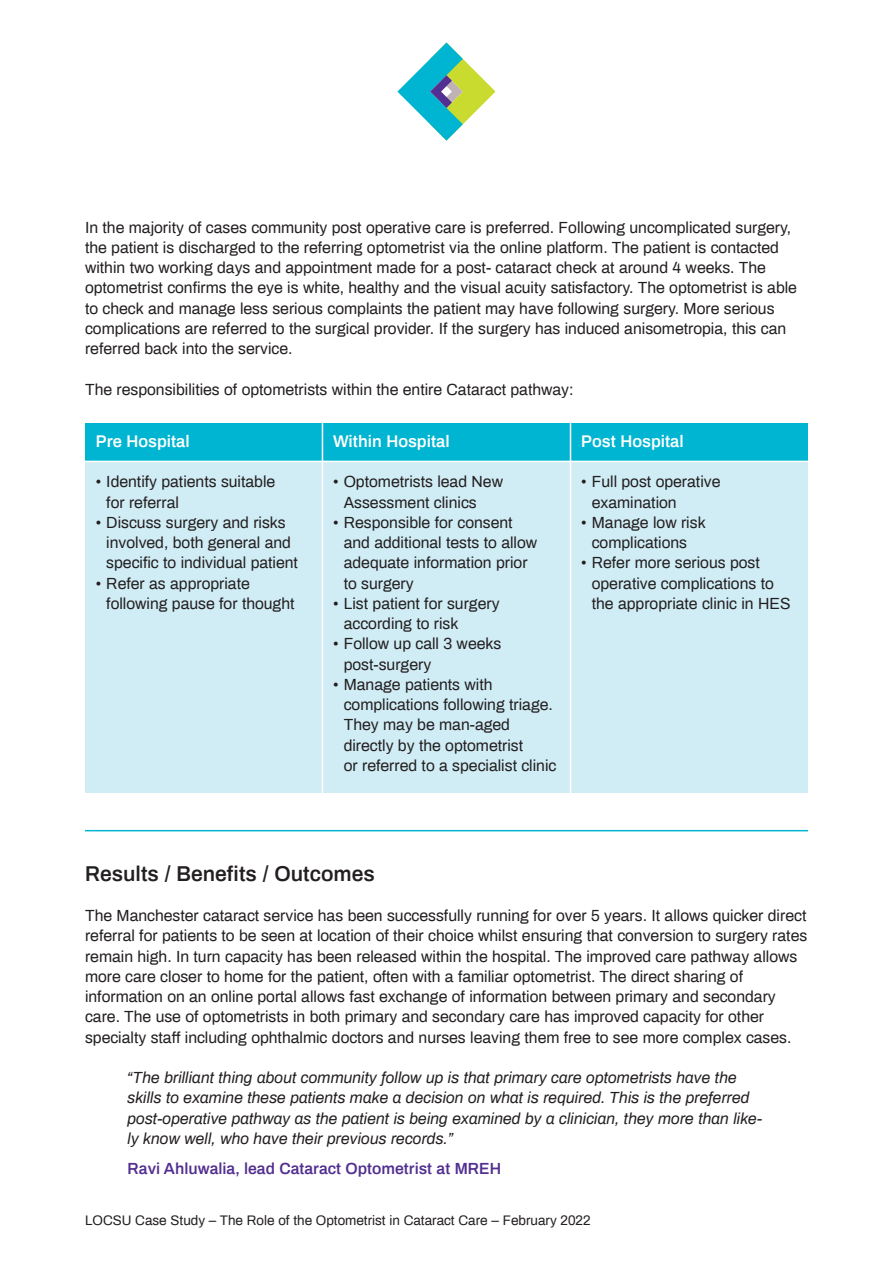
<style>
.page{position:relative;width:893px;height:1263px;background:#fff}
.page>*{position:absolute;margin:0;border:0;box-sizing:border-box;transform-origin:0 0}
.t1{font:600 21px "Archivo";color:#231f20}
.t2{font:600 16.5px "Archivo";color:#fff}
.t3{font:15.75px/20.2px "Archivo";color:#231f20}
.t4{font:italic 15.75px/20.2px "Archivo";color:#231f20}
.t5{font:600 15.75px "Archivo";color:#522f90}
.t6{font:13.5px "Archivo";color:#231f20}
</style>
<div class="page">
<svg style="left:397px;top:43px;width:99px;height:98px"></svg>
<div style="left:85px;top:423px;width:723px;height:38px;background:#00b5d1"></div>
<div style="left:85px;top:461px;width:723px;height:332px;background:#d0ecf4"></div>
<hr style="left:322px;top:423px;width:1px;height:370px;background:#fff">
<hr style="left:570px;top:423px;width:1px;height:370px;background:#fff">
<hr style="left:85px;top:461px;width:723px;height:1px;background:#fff">
<hr style="left:85px;top:830px;width:723px;height:1px;background:#00b5d1">
<p class="t3" style="left:85px;top:216px;width:713px">In the majority of cases community post operative care is preferred. Following uncomplicated surgery, the patient is discharged to the referring optometrist via the online platform. The patient is contacted within two working days and appointment made for a post- cataract check at around 4 weeks. The optometrist confirms the eye is white, healthy and the visual acuity satisfactory. The optometrist is able to check and manage less serious complaints the patient may have following surgery. More serious complications are referred to the surgical provider. If the surgery has induced anisometropia, this can referred back into the service.</p>
<p class="t3" style="left:85px;top:378px;width:490px">The responsibilities of optometrists within the entire Cataract pathway:</p>
<p class="t2" style="left:96px;top:430px;width:96px">Pre Hospital</p>
<p class="t3" style="left:96px;top:471px;width:181px">• Identify patients suitable</p>
<p class="t3" style="left:106px;top:491px;width:74px">for referral</p>
<p class="t3" style="left:96px;top:511px;width:192px">• Discuss surgery and risks</p>
<p class="t3" style="left:106px;top:532px;width:186px">involved, both general and</p>
<p class="t3" style="left:106px;top:552px;width:193px">specific to individual patient</p>
<p class="t3" style="left:96px;top:572px;width:156px">• Refer as appropriate</p>
<p class="t3" style="left:106px;top:592px;width:190px">following pause for thought</p>
<p class="t2" style="left:333px;top:430px;width:118px">Within Hospital</p>
<p class="t3" style="left:333px;top:471px;width:171px">• Optometrists lead New</p>
<p class="t3" style="left:344px;top:491px;width:135px">Assessment clinics</p>
<p class="t3" style="left:333px;top:511px;width:181px">• Responsible for consent</p>
<p class="t3" style="left:344px;top:532px;width:195px">and additional tests to allow</p>
<p class="t3" style="left:344px;top:552px;width:185px">adequate information prior</p>
<p class="t3" style="left:344px;top:572px;width:72px">to surgery</p>
<p class="t3" style="left:333px;top:592px;width:168px">• List patient for surgery</p>
<p class="t3" style="left:344px;top:613px;width:116px">according to risk</p>
<p class="t3" style="left:333px;top:633px;width:170px">• Follow up call 3 weeks</p>
<p class="t3" style="left:344px;top:653px;width:89px">post-surgery</p>
<p class="t3" style="left:333px;top:673px;width:161px">• Manage patients with</p>
<p class="t3" style="left:344px;top:694px;width:211px">complications following triage.</p>
<p class="t3" style="left:344px;top:714px;width:168px">They may be man-aged</p>
<p class="t3" style="left:344px;top:734px;width:181px">directly by the optometrist</p>
<p class="t3" style="left:344px;top:754px;width:214px">or referred to a specialist clinic</p>
<p class="t2" style="left:581px;top:430px;width:104px">Post Hospital</p>
<p class="t3" style="left:581px;top:471px;width:141px">• Full post operative</p>
<p class="t3" style="left:592px;top:491px;width:86px">examination</p>
<p class="t3" style="left:581px;top:511px;width:126px">• Manage low risk</p>
<p class="t3" style="left:592px;top:532px;width:97px">complications</p>
<p class="t3" style="left:581px;top:552px;width:180px">• Refer more serious post</p>
<p class="t3" style="left:592px;top:572px;width:184px">operative complications to</p>
<p class="t3" style="left:592px;top:592px;width:200px">the appropriate clinic in HES</p>
<p class="t1" style="left:85px;top:859px;width:291px">Results / Benefits / Outcomes</p>
<p class="t3" style="left:85px;top:905px;width:724px">The Manchester cataract service has been successfully running for over 5 years. It allows quicker direct referral for patients to be seen at location of their choice whilst ensuring that conversion to surgery rates remain high. In turn capacity has been released within the hospital. The improved care pathway allows more care closer to home for the patient, often with a familiar optometrist. The direct sharing of</p>
<p class="t3" style="left:85px;top:986px;width:692px">information on an online portal allows fast exchange of information between primary and secondary care. The use of optometrists in both primary and secondary care has improved capacity for other</p>
<p class="t3" style="left:85px;top:1026px;width:708px">specialty staff including ophthalmic doctors and nurses leaving them free to see more complex cases.</p>
<p class="t4" style="left:128px;top:1067px;width:636px">“The brilliant thing about community follow up is that primary care optometrists have the skills to examine these patients make a decision on what is required. This is the preferred post-operative pathway as the patient is being examined by a clinician, they more than like&shy;ly know well, who have their previous records.”</p>
<p class="t5" style="left:128px;top:1158px;width:375px">Ravi Ahluwalia, lead Cataract Optometrist at MREH</p>
<p class="t6" style="left:85px;top:1211px;width:507px">LOCSU Case Study – The Role of the Optometrist in Cataract Care – February 2022</p>
</div>
